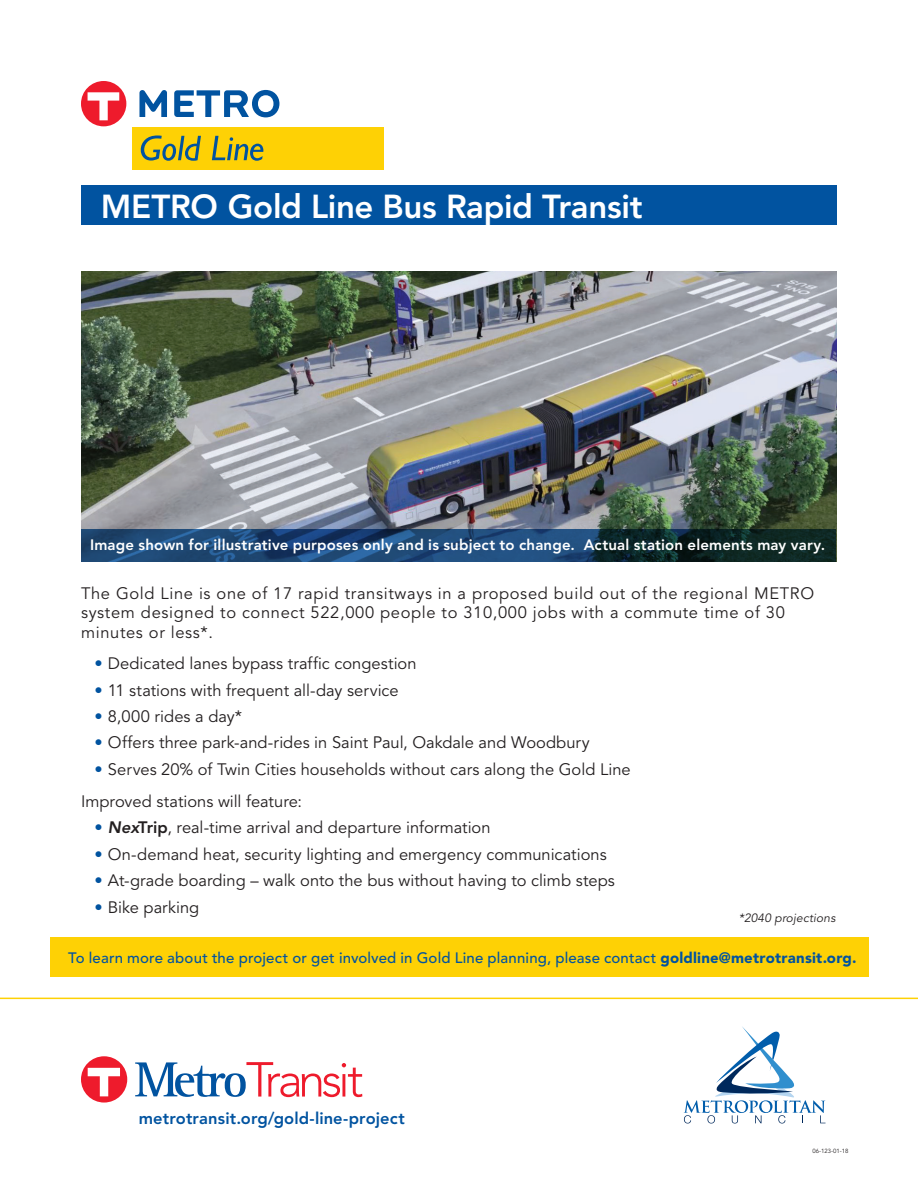
<style>
.page{position:relative;width:918px;height:1188px;background:#fff}
.page>*{position:absolute;margin:0;border:0;box-sizing:border-box;transform-origin:0 0}
.t1{font:800 33px "Avenir LT Std";letter-spacing:-.01em;color:#fff}
.t2{font:16.5px/32.1px "Avenir LT Std";letter-spacing:.005em;color:#231f20}
.t3{font:16.5px/19.8px "Avenir LT Std";letter-spacing:.04em;color:#231f20}
.t4{font:800 16.5px "Avenir LT Std";letter-spacing:.005em;color:#0153a0}
.t5{font:500 15px "Avenir LT Std";letter-spacing:.01em;color:#0153a0}
.t6{font:800 15px "Avenir LT Std";letter-spacing:.01em;color:#fff}
.t7{font:italic 12px "Avenir LT Std";letter-spacing:.01em;color:#231f20}
.t8{font:6px "Avenir LT Std";color:#231f20}
.s1{color:#0153a0}
.s2{font-weight:800;font-style:italic}
.s3{font-weight:800}
.s4{font-weight:900}
</style>
<div class="page">
<img style="left:81px;top:271px;width:756px;height:291px">
<div style="left:50px;top:937px;width:818px;height:40px;background:#fed105"></div>
<hr style="left:0;top:998px;width:918px;height:1px;background:#fed105">
<svg style="left:81px;top:529px;width:755px;height:33px;background:#183e5e"></svg>
<div style="left:133px;top:127px;width:251px;height:43px;background:#fed105"></div>
<svg style="left:139px;top:90px;width:28px;height:27px"></svg>
<svg style="left:174px;top:90px;width:105px;height:27px"></svg>
<div style="left:81px;top:81px;width:45px;height:45px;background:#ee1b2c;border-radius:50%"></div>
<svg style="left:88px;top:92px;width:31px;height:28px"></svg>
<svg style="left:141px;top:135px;width:60px;height:26px"></svg>
<svg style="left:212px;top:136px;width:51px;height:25px"></svg>
<div style="left:81px;top:186px;width:756px;height:39px;background:#0153a0"></div>
<div style="left:81px;top:1056px;width:46px;height:47px;background:#ee1b2c;border-radius:50%"></div>
<svg style="left:88px;top:1068px;width:32px;height:28px"></svg>
<svg style="left:135px;top:1062px;width:227px;height:35px"></svg>
<svg style="left:684px;top:1026px;width:142px;height:98px"></svg>
<h1 class="t1" style="left:101px;top:187px;width:543px">METRO Gold Line Bus Rapid Transit</h1>
<p class="t6" style="left:90px;top:536px;width:737px">Image shown for illustrative purposes only and is subject to change. Actual station elements may vary.</p>
<p class="t3" style="left:81px;top:584px;width:735px">The Gold Line is one of 17 rapid transitways in a proposed build out of the regional METRO system designed to connect 522,000 people to 310,000 jobs with a commute time of 30 minutes or less*.</p>
<p class="t2" style="left:94px;top:648px;width:324px"><span class="s1">•</span> Dedicated lanes bypass traffic congestion</p>
<p class="t2" style="left:94px;top:674px;width:306px"><span class="s1">•</span> 11 stations with frequent all-day service</p>
<p class="t2" style="left:94px;top:701px;width:149px"><span class="s1">•</span> 8,000 rides a day*</p>
<p class="t2" style="left:94px;top:727px;width:497px"><span class="s1">•</span> Offers three park-and-rides in Saint Paul, Oakdale and Woodbury</p>
<p class="t2" style="left:81px;top:754px;width:551px;text-indent:13px"><span class="s1">•</span> Serves 20% of Twin Cities households without cars along the Gold Line<br>Improved stations will feature:</p>
<p class="t2" style="left:94px;top:812px;width:398px"><span class="s1">•</span> <span class="s2">Nex</span><span class="s3">Trip</span>, real-time arrival and departure information</p>
<p class="t2" style="left:94px;top:839px;width:514px"><span class="s1">•</span> On-demand heat, security lighting and emergency communications</p>
<p class="t2" style="left:94px;top:865px;width:522px"><span class="s1">•</span> At-grade boarding – walk onto the bus without having to climb steps</p>
<p class="t2" style="left:94px;top:891px;width:106px"><span class="s1">•</span> Bike parking</p>
<p class="t7" style="left:739px;top:911px;width:98px">*2040 projections</p>
<p class="t5" style="left:68px;top:949px;width:790px">To learn more about the project or get involved in Gold Line planning, please contact <span class="s4">goldline@metrotransit.org.</span></p>
<p class="t4" style="left:139px;top:1108px;width:267px">metrotransit.org/gold-line-project</p>
<p class="t8" style="left:812px;top:1148px;width:38px">06-123-01-18</p>
</div>
